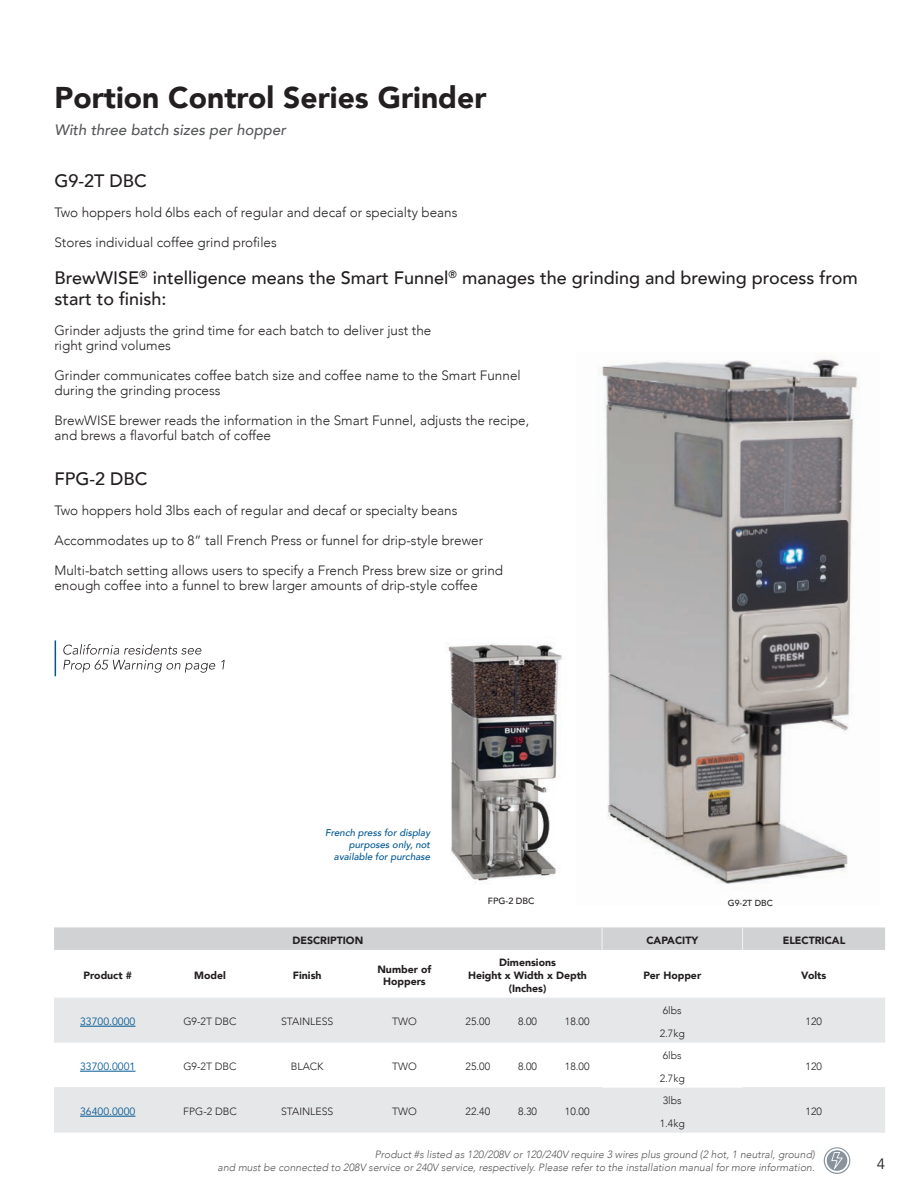
<style>
.page{position:relative;width:918px;height:1188px;background:#fff}
.page>*{position:absolute;margin:0;border:0;box-sizing:border-box;transform-origin:0 0}
.t1{font:900 30px "Avenir";color:#231f20}
.Ten_Point_Spacing{font:500 18px/21.6px "Avenir";color:#231f20}
.t2{font:italic 500 15px "Avenir";color:#57585a}
.Page_Number{font:15px "Avenir";color:#231f20}
.Ten_Point_Spacing-2{font:300 13.5px/15px "Avenir";color:#231f20}
.t3{font:italic 300 10.5px/12.6px "Avenir";color:#57585a;text-align:right}
.Chart_Body_Text{font:300 10.5px "Avenir";color:#231f20}
.Chart_Body_Text-2{font:900 10.5px/12.6px "Avenir";color:#231f20;text-align:center}
.Chart_Body_Text-3{font:10.5px "Avenir";color:#005792}
.Body_Text{font:italic 500 9.75px/12px "Avenir";color:#005792;text-align:right}
.t4{font:500 9px "Avenir";color:#231f20}
.t5{font:500 8.7px "Avenir";color:#231f20}
</style>
<div class="page">
<svg style="left:824px;top:1147px;width:26px;height:27px"></svg>
<svg style="left:824px;top:1148px;width:25px;height:25px"></svg>
<img style="left:599px;top:359px;width:259px;height:525px">
<svg style="left:54px;top:998px;width:831px;height:135px;fill:#e6e7e9"></svg>
<div style="left:54px;top:927px;width:831px;height:23px;background:#d1d2d4"></div>
<hr style="left:54px;top:1087px;width:107px;height:1px;background:#e6e7e9">
<hr style="left:161px;top:1087px;width:98px;height:1px;background:#e6e7e9">
<hr style="left:259px;top:1087px;width:97px;height:1px;background:#e6e7e9">
<hr style="left:356px;top:1087px;width:97px;height:1px;background:#e6e7e9">
<hr style="left:453px;top:1087px;width:50px;height:1px;background:#e6e7e9">
<hr style="left:503px;top:1087px;width:49px;height:1px;background:#e6e7e9">
<hr style="left:552px;top:1087px;width:50px;height:1px;background:#e6e7e9">
<hr style="left:743px;top:1087px;width:142px;height:1px;background:#e6e7e9">
<hr style="left:80px;top:1026px;width:55px;height:1px;background:#005792">
<hr style="left:80px;top:1071px;width:55px;height:1px;background:#005792">
<hr style="left:80px;top:1116px;width:55px;height:1px;background:#005792">
<img style="left:448px;top:643px;width:114px;height:240px">
<svg style="left:63px;top:644px;width:162px;height:29px"></svg>
<hr style="left:55px;top:640px;width:1px;height:36px;background:#005792">
<p class="t1" style="left:54px;top:72px;width:434px">Portion Control Series Grinder</p>
<p class="t2" style="left:55px;top:121px;width:233px">With three batch sizes per hopper</p>
<p class="Ten_Point_Spacing" style="left:54px;top:169px;width:94px">G9-2T DBC</p>
<p class="Ten_Point_Spacing-2" style="left:54px;top:205px;width:405px">Two hoppers hold 6lbs each of regular and decaf or specialty beans</p>
<p class="Ten_Point_Spacing-2" style="left:54px;top:235px;width:224px">Stores individual coffee grind profiles</p>
<p class="Ten_Point_Spacing" style="left:54px;top:266px;width:805px">BrewWISE<sup>®</sup> intelligence means the Smart Funnel<sup>®</sup> manages the grinding and brewing process from start to finish:</p>
<p class="Ten_Point_Spacing-2" style="left:54px;top:323px;width:378px">Grinder adjusts the grind time for each batch to deliver just the right grind volumes</p>
<p class="Ten_Point_Spacing-2" style="left:54px;top:368px;width:468px">Grinder communicates coffee batch size and coffee name to the Smart Funnel during the grinding process</p>
<p class="Ten_Point_Spacing-2" style="left:54px;top:413px;width:476px">BrewWISE brewer reads the information in the Smart Funnel, adjusts the recipe, and brews a flavorful batch of coffee</p>
<p class="Ten_Point_Spacing" style="left:54px;top:467px;width:95px">FPG-2 DBC</p>
<p class="Ten_Point_Spacing-2" style="left:54px;top:503px;width:405px">Two hoppers hold 3lbs each of regular and decaf or specialty beans</p>
<p class="Ten_Point_Spacing-2" style="left:54px;top:533px;width:430px">Accommodates up to 8” tall French Press or funnel for drip-style brewer</p>
<p class="Ten_Point_Spacing-2" style="left:54px;top:563px;width:450px">Multi-batch setting allows users to specify a French Press brew size or grind enough coffee into a funnel to brew larger amounts of drip-style coffee</p>
<p class="Body_Text" style="left:325px;top:827px;width:107px">French press for display purposes only, not available for purchase</p>
<p class="t4" style="left:488px;top:893px;width:48px">FPG-2 DBC</p>
<p class="t5" style="left:728px;top:895px;width:46px">G9-2T DBC</p>
<p class="Chart_Body_Text-2" style="left:293px;top:934px;width:72px">DESCRIPTION</p>
<p class="Chart_Body_Text-2" style="left:646px;top:934px;width:53px">CAPACITY</p>
<p class="Chart_Body_Text-2" style="left:783px;top:934px;width:64px">ELECTRICAL</p>
<p class="Chart_Body_Text-2" style="left:84px;top:969px;width:50px">Product #</p>
<p class="Chart_Body_Text-2" style="left:194px;top:969px;width:33px">Model</p>
<p class="Chart_Body_Text-2" style="left:293px;top:969px;width:30px">Finish</p>
<p class="Chart_Body_Text-2" style="left:377px;top:963px;width:56px">Number of<br>Hoppers</p>
<p class="Chart_Body_Text-2" style="left:468px;top:956px;width:120px">Dimensions<br>Height x Width x Depth (Inches)</p>
<p class="Chart_Body_Text-2" style="left:643px;top:969px;width:59px">Per Hopper</p>
<p class="Chart_Body_Text-2" style="left:801px;top:969px;width:27px">Volts</p>
<p class="Chart_Body_Text" style="left:663px;top:1004px;width:20px">6lbs</p>
<p class="Chart_Body_Text-3" style="left:80px;top:1016px;width:57px">33700.0000</p>
<p class="Chart_Body_Text" style="left:183px;top:1016px;width:55px">G9-2T DBC</p>
<p class="Chart_Body_Text" style="left:281px;top:1016px;width:54px">STAINLESS</p>
<p class="Chart_Body_Text" style="left:392px;top:1016px;width:26px">TWO</p>
<p class="Chart_Body_Text" style="left:466px;top:1016px;width:26px">25.00</p>
<p class="Chart_Body_Text" style="left:518px;top:1016px;width:21px">8.00</p>
<p class="Chart_Body_Text" style="left:565px;top:1016px;width:26px">18.00</p>
<p class="Chart_Body_Text" style="left:806px;top:1016px;width:18px">120</p>
<p class="Chart_Body_Text" style="left:660px;top:1027px;width:27px">2.7kg</p>
<p class="Chart_Body_Text" style="left:663px;top:1049px;width:20px">6lbs</p>
<p class="Chart_Body_Text-3" style="left:80px;top:1061px;width:57px">33700.0001</p>
<p class="Chart_Body_Text" style="left:183px;top:1061px;width:55px">G9-2T DBC</p>
<p class="Chart_Body_Text" style="left:291px;top:1061px;width:34px">BLACK</p>
<p class="Chart_Body_Text" style="left:392px;top:1061px;width:26px">TWO</p>
<p class="Chart_Body_Text" style="left:466px;top:1061px;width:26px">25.00</p>
<p class="Chart_Body_Text" style="left:518px;top:1061px;width:21px">8.00</p>
<p class="Chart_Body_Text" style="left:565px;top:1061px;width:26px">18.00</p>
<p class="Chart_Body_Text" style="left:806px;top:1061px;width:18px">120</p>
<p class="Chart_Body_Text" style="left:660px;top:1072px;width:27px">2.7kg</p>
<p class="Chart_Body_Text" style="left:663px;top:1094px;width:20px">3lbs</p>
<p class="Chart_Body_Text-3" style="left:80px;top:1106px;width:57px">36400.0000</p>
<p class="Chart_Body_Text" style="left:183px;top:1106px;width:55px">FPG-2 DBC</p>
<p class="Chart_Body_Text" style="left:281px;top:1106px;width:54px">STAINLESS</p>
<p class="Chart_Body_Text" style="left:392px;top:1106px;width:26px">TWO</p>
<p class="Chart_Body_Text" style="left:466px;top:1106px;width:26px">22.40</p>
<p class="Chart_Body_Text" style="left:518px;top:1106px;width:21px">8.30</p>
<p class="Chart_Body_Text" style="left:565px;top:1106px;width:26px">10.00</p>
<p class="Chart_Body_Text" style="left:806px;top:1106px;width:18px">120</p>
<p class="Chart_Body_Text" style="left:660px;top:1117px;width:27px">1.4kg</p>
<p class="t3" style="left:218px;top:1148px;width:599px">Product #s listed as 120/208V or 120/240V require 3 wires plus ground (2 hot, 1 neutral, ground)<br>and must be connected to 208V service or 240V service, respectively. Please refer to the installation manual for more information.</p>
<p class="Page_Number" style="left:877px;top:1155px;width:10px">4</p>
</div>
